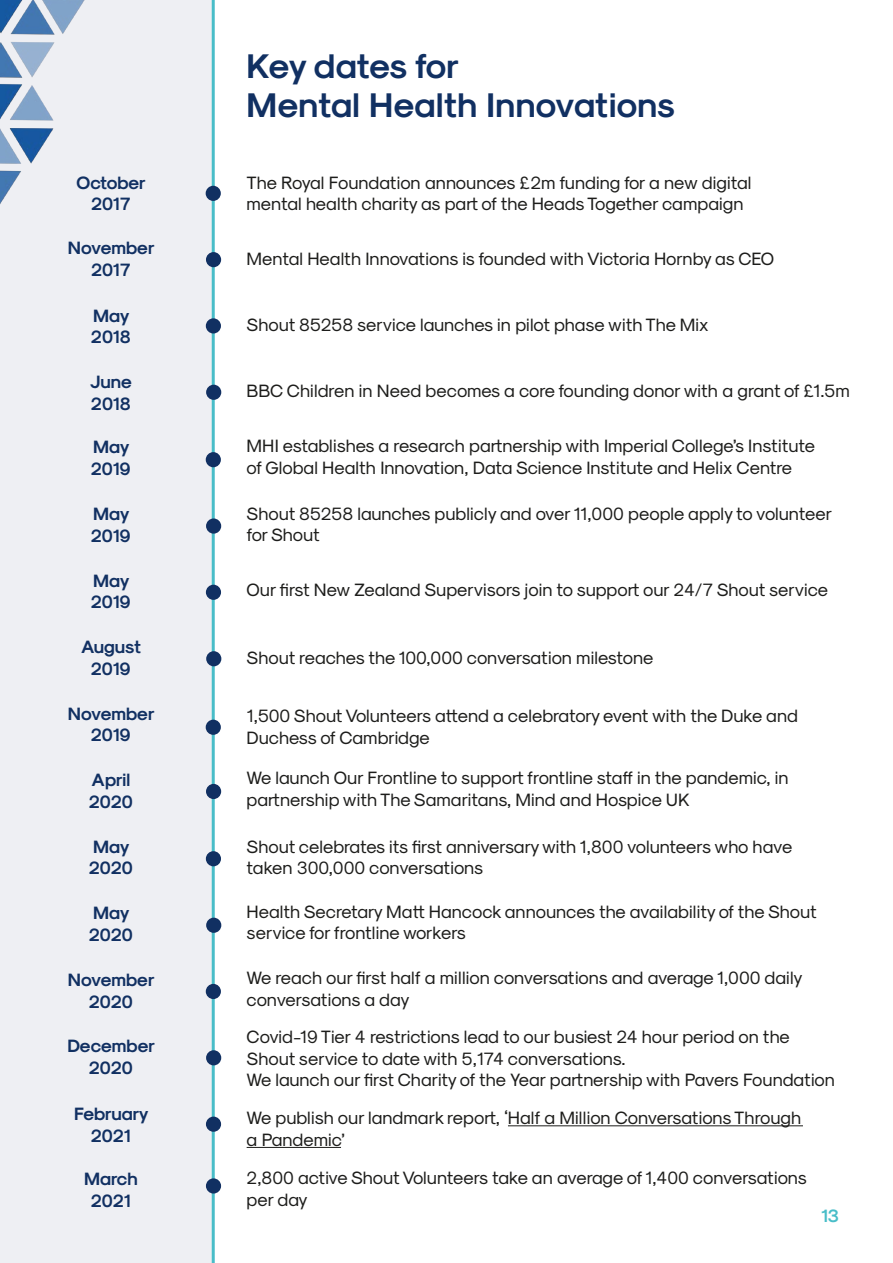
<style>
.page{position:relative;width:893px;height:1263px;background:#fff}
.page>*{position:absolute;margin:0;border:0;box-sizing:border-box;transform-origin:0 0}
.t1{font:34.5px "Sk Modernist Bold";color:#113062}
.t2{font:18px/21.6px "Sk Modernist Regular";color:#1d1d1b}
.t3{font:18px/21.6px "Sk Modernist Bold";color:#113062}
.t4{font:18px "Sk Modernist Bold";color:#49bdc8}
</style>
<div class="page">
<div style="left:0;top:0;width:213px;height:1263px;background:#eeeff3"></div>
<hr style="left:212px;top:0;width:3px;height:1263px;background:#49bdc8">
<img style="left:0;top:0;width:85px;height:204px">
<hr style="left:508px;top:1125px;width:295px;height:1px;background:#1d1d1b">
<hr style="left:247px;top:1147px;width:94px;height:1px;background:#1d1d1b">
<div style="left:206px;top:186px;width:15px;height:15px;background:#113062;border-radius:50%"></div>
<div style="left:206px;top:252px;width:15px;height:15px;background:#113062;border-radius:50%"></div>
<div style="left:206px;top:318px;width:15px;height:15px;background:#113062;border-radius:50%"></div>
<div style="left:206px;top:385px;width:15px;height:15px;background:#113062;border-radius:50%"></div>
<div style="left:206px;top:452px;width:15px;height:15px;background:#113062;border-radius:50%"></div>
<div style="left:206px;top:518px;width:15px;height:16px;background:#113062;border-radius:50%"></div>
<div style="left:206px;top:585px;width:15px;height:15px;background:#113062;border-radius:50%"></div>
<div style="left:206px;top:651px;width:15px;height:15px;background:#113062;border-radius:50%"></div>
<div style="left:206px;top:720px;width:15px;height:15px;background:#113062;border-radius:50%"></div>
<div style="left:206px;top:784px;width:15px;height:15px;background:#113062;border-radius:50%"></div>
<div style="left:206px;top:851px;width:15px;height:15px;background:#113062;border-radius:50%"></div>
<div style="left:206px;top:918px;width:15px;height:15px;background:#113062;border-radius:50%"></div>
<div style="left:206px;top:984px;width:15px;height:15px;background:#113062;border-radius:50%"></div>
<div style="left:206px;top:1050px;width:15px;height:15px;background:#113062;border-radius:50%"></div>
<div style="left:206px;top:1116px;width:15px;height:16px;background:#113062;border-radius:50%"></div>
<div style="left:206px;top:1178px;width:15px;height:15px;background:#113062;border-radius:50%"></div>
<p class="t1" style="left:247px;top:44px;width:214px">Key dates for</p>
<p class="t1" style="left:247px;top:82px;width:430px">Mental Health Innovations</p>
<p class="t3" style="left:77px;top:171px;width:71px;text-align:center">October<br>2017</p>
<p class="t2" style="left:247px;top:171px;width:506px">The Royal Foundation announces £2m funding for a new digital mental health charity as part of the Heads Together campaign</p>
<p class="t3" style="left:68px;top:236px;width:88px;text-align:center">November<br>2017</p>
<p class="t2" style="left:247px;top:247px;width:529px">Mental Health Innovations is founded with Victoria Hornby as CEO</p>
<p class="t3" style="left:91px;top:304px;width:41px">May<br>2018</p>
<p class="t2" style="left:247px;top:313px;width:463px">Shout 85258 service launches in pilot phase with The Mix</p>
<p class="t3" style="left:90px;top:370px;width:43px">June<br>2018</p>
<p class="t2" style="left:247px;top:380px;width:605px">BBC Children in Need becomes a core founding donor with a grant of £1.5m</p>
<p class="t3" style="left:91px;top:435px;width:42px">May<br>2019</p>
<p class="t2" style="left:247px;top:434px;width:570px">MHI establishes a research partnership with Imperial College’s Institute of Global Health Innovation, Data Science Institute and Helix Centre</p>
<p class="t3" style="left:91px;top:502px;width:42px">May<br>2019</p>
<p class="t2" style="left:247px;top:502px;width:587px">Shout 85258 launches publicly and over 11,000 people apply to volunteer for Shout</p>
<p class="t3" style="left:91px;top:568px;width:42px">May<br>2019</p>
<p class="t2" style="left:247px;top:578px;width:583px">Our first New Zealand Supervisors join to support our 24/7 Shout service</p>
<p class="t3" style="left:81px;top:635px;width:61px;text-align:center">August<br>2019</p>
<p class="t2" style="left:247px;top:646px;width:408px">Shout reaches the 100,000 conversation milestone</p>
<p class="t3" style="left:68px;top:702px;width:88px;text-align:center">November<br>2019</p>
<p class="t2" style="left:247px;top:704px;width:553px">1,500 Shout Volunteers attend a celebratory event with the Duke and<br>Duchess of Cambridge</p>
<p class="t3" style="left:89px;top:768px;width:46px">April<br>2020</p>
<p class="t2" style="left:247px;top:766px;width:543px">We launch Our Frontline to support frontline staff in the pandemic, in partnership with The Samaritans, Mind and Hospice UK</p>
<p class="t3" style="left:89px;top:835px;width:46px">May<br>2020</p>
<p class="t2" style="left:247px;top:835px;width:547px">Shout celebrates its first anniversary with 1,800 volunteers who have taken 300,000 conversations</p>
<p class="t3" style="left:89px;top:901px;width:46px">May<br>2020</p>
<p class="t2" style="left:247px;top:900px;width:572px">Health Secretary Matt Hancock announces the availability of the Shout service for frontline workers</p>
<p class="t3" style="left:68px;top:968px;width:88px;text-align:center">November<br>2020</p>
<p class="t2" style="left:247px;top:966px;width:558px">We reach our first half a million conversations and average 1,000 daily conversations a day</p>
<p class="t3" style="left:67px;top:1034px;width:89px;text-align:center">December<br>2020</p>
<p class="t2" style="left:247px;top:1025px;width:545px">Covid-19 Tier 4 restrictions lead to our busiest 24 hour period on the<br>Shout service to date with 5,174 conversations.</p>
<p class="t2" style="left:247px;top:1068px;width:590px">We launch our first Charity of the Year partnership with Pavers Foundation</p>
<p class="t3" style="left:74px;top:1102px;width:76px;text-align:center">February<br>2021</p>
<p class="t2" style="left:247px;top:1106px;width:556px">We publish our landmark report, ‘Half a Million Conversations Through a Pandemic’</p>
<p class="t3" style="left:84px;top:1167px;width:55px">March</p>
<p class="t3" style="left:91px;top:1189px;width:42px">2021</p>
<p class="t2" style="left:247px;top:1166px;width:562px">2,800 active Shout Volunteers take an average of 1,400 conversations per day</p>
<p class="t4" style="left:821px;top:1204px;width:19px">13</p>
</div>
